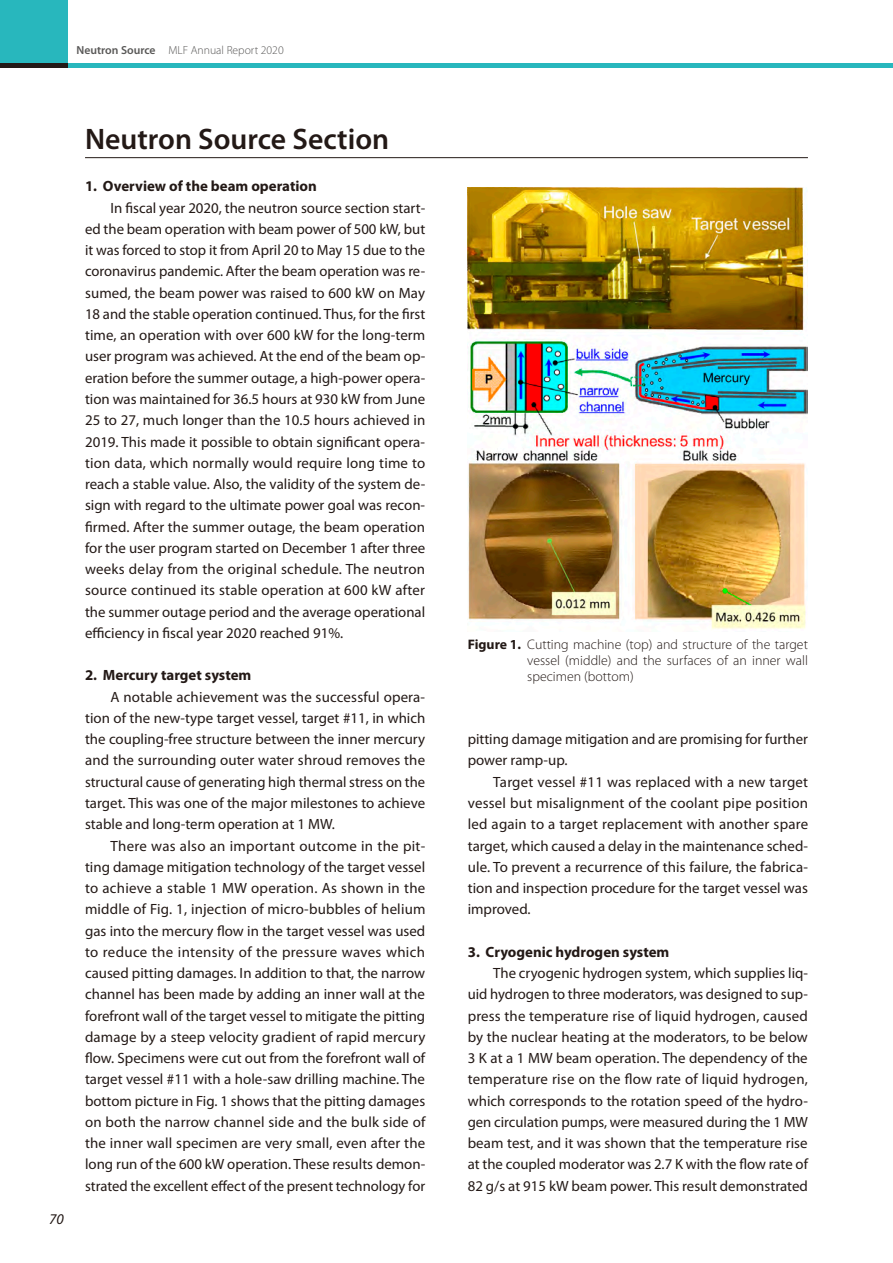
<style>
.page{position:relative;width:893px;height:1263px;background:#fff}
.page>*{position:absolute;margin:0;border:0;box-sizing:border-box;transform-origin:0 0}
.t1{font:600 29.7px "Myriad Pro";color:#231916}
.t2{font:14.85px/21.3px "Myriad Pro";color:#231916;text-align:justify}
.t3{font:700 14.85px "Myriad Pro";color:#231916}
.t4{font:italic 14.85px "Myriad Pro";color:#231916}
.t5{font:300 13.8px/15.9px "Myriad Pro";color:#231916;text-align:justify}
.t6{font:300 11.7px "Myriad Pro";color:#595857}
.s1{font-weight:600}
.s2{font-weight:700}
</style>
<div class="page">
<hr style="left:85px;top:157px;width:723px;height:1px;background:#231916">
<img style="left:468px;top:188px;width:340px;height:441px">
<div style="left:0;top:0;width:68px;height:64px;background:#28b7bd"></div>
<hr style="left:0;top:64px;width:68px;height:4px;background:#231916">
<hr style="left:68px;top:64px;width:825px;height:4px;background:#28b7bd">
<p class="t6" style="left:77px;top:43px;width:209px"><span class="s1">Neutron Source</span> MLF Annual Report 2020</p>
<p class="t4" style="left:49px;top:1210px;width:16px">70</p>
<h1 class="t1" style="left:85px;top:120px;width:306px">Neutron Source Section</h1>
<p class="t3" style="left:85px;top:177px;width:233px">1. Overview of the beam operation</p>
<p class="t2" style="left:85px;top:197px;width:342px;text-indent:26px">In fiscal year 2020, the neutron source section start&shy;ed the beam operation with beam power of 500 kW, but it was forced to stop it from April 20 to May 15 due to the coronavirus pandemic. After the beam operation was re&shy;sumed, the beam power was raised to 600 kW on May 18 and the stable operation continued. Thus, for the first time, an operation with over 600 kW for the long-term user program was achieved. At the end of the beam op&shy;eration before the summer outage, a high-power opera&shy;tion was maintained for 36.5 hours at 930 kW from June 25 to 27, much longer than the 10.5 hours achieved in 2019. This made it possible to obtain significant opera&shy;tion data, which normally would require long time to reach a stable value. Also, the validity of the system de&shy;sign with regard to the ultimate power goal was recon&shy;firmed. After the summer outage, the beam operation for the user program started on December 1 after three weeks delay from the original schedule. The neutron source continued its stable operation at 600 kW after the summer outage period and the average operational efficiency in fiscal year 2020 reached 91%.</p>
<p class="t3" style="left:85px;top:666px;width:168px">2. Mercury target system</p>
<p class="t2" style="left:85px;top:686px;width:342px;text-indent:26px">A notable achievement was the successful opera&shy;tion of the new-type target vessel, target #11, in which the coupling-free structure between the inner mercury and the surrounding outer water shroud removes the structural cause of generating high thermal stress on the target. This was one of the major milestones to achieve stable and long-term operation at 1 MW.</p>
<p class="t2" style="left:85px;top:835px;width:342px;text-indent:26px">There was also an important outcome in the pit&shy;ting damage mitigation technology of the target vessel to achieve a stable 1 MW operation. As shown in the middle of Fig. 1, injection of micro-bubbles of helium gas into the mercury flow in the target vessel was used to reduce the intensity of the pressure waves which caused pitting damages. In addition to that, the narrow channel has been made by adding an inner wall at the forefront wall of the target vessel to mitigate the pitting damage by a steep velocity gradient of rapid mercury flow. Specimens were cut out from the forefront wall of target vessel #11 with a hole-saw drilling machine. The bottom picture in Fig. 1 shows that the pitting damages on both the narrow channel side and the bulk side of the inner wall specimen are very small, even after the long run of the 600 kW operation. These results demon&shy;strated the excellent effect of the present technology for</p>
<p class="t5" style="left:527px;top:637px;width:282px;text-indent:-60px"><span class="s2">Figure 1.</span> Cutting machine (top) and structure of the target vessel (middle) and the surfaces of an inner wall specimen (bottom)</p>
<p class="t2" style="left:468px;top:728px;width:342px">pitting damage mitigation and are promising for further power ramp-up.</p>
<p class="t2" style="left:468px;top:771px;width:342px;text-indent:26px">Target vessel #11 was replaced with a new target vessel but misalignment of the coolant pipe position led again to a target replacement with another spare target, which caused a delay in the maintenance sched&shy;ule. To prevent a recurrence of this failure, the fabrica&shy;tion and inspection procedure for the target vessel was improved.</p>
<p class="t3" style="left:468px;top:942px;width:203px">3. Cryogenic hydrogen system</p>
<p class="t2" style="left:468px;top:962px;width:342px;text-indent:26px">The cryogenic hydrogen system, which supplies liq&shy;uid hydrogen to three moderators, was designed to sup&shy;press the temperature rise of liquid hydrogen, caused by the nuclear heating at the moderators, to be below 3 K at a 1 MW beam operation. The dependency of the temperature rise on the flow rate of liquid hydrogen, which corresponds to the rotation speed of the hydro&shy;gen circulation pumps, were measured during the 1 MW beam test, and it was shown that the temperature rise at the coupled moderator was 2.7 K with the flow rate of 82 g/s at 915 kW beam power. This result demonstrated</p>
</div>
